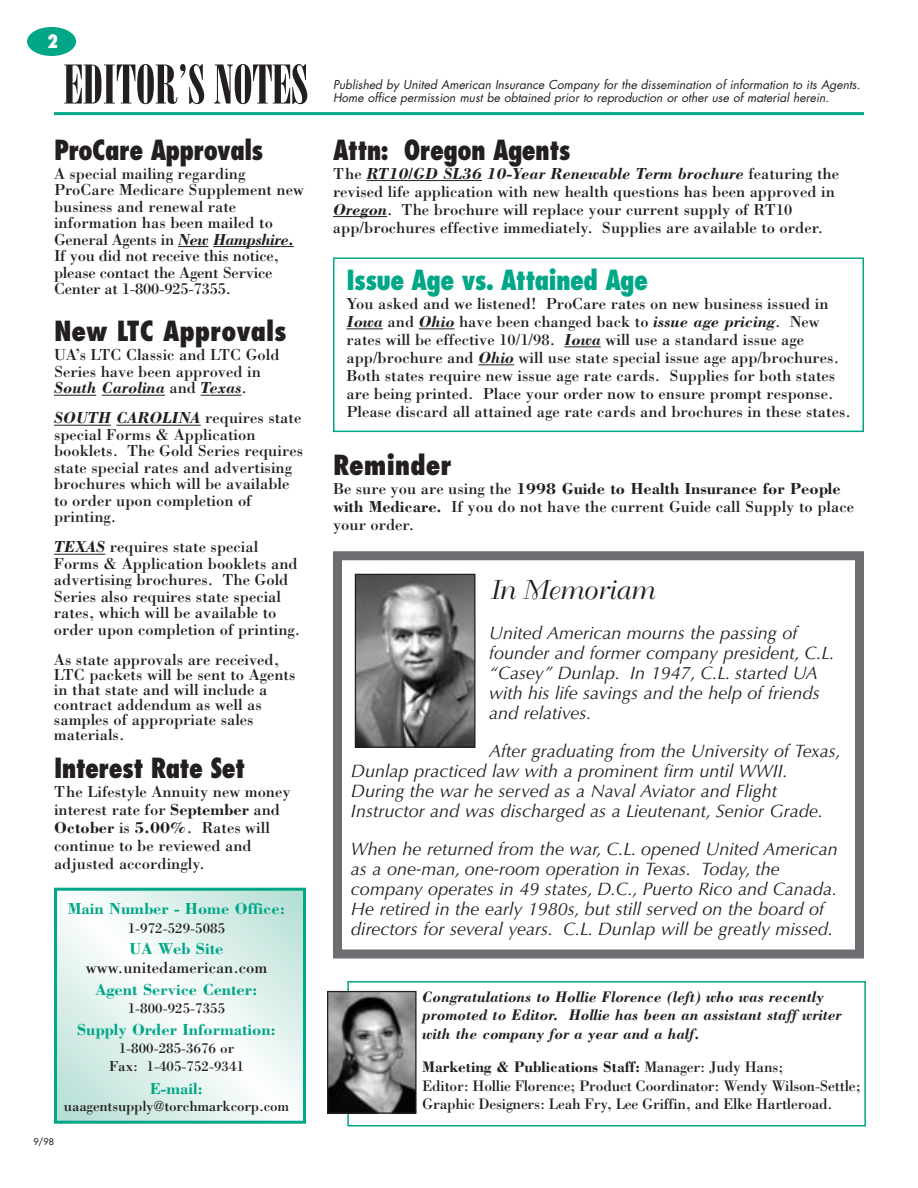
<style>
.page{position:relative;width:918px;height:1188px;background:#fff}
.page>*{position:absolute;margin:0;border:0;box-sizing:border-box;transform-origin:0 0}
.t1{font:54px "Bodoni Poster Compressed";letter-spacing:-.01em;color:#231f20;scale:.95 1}
.t2{font:800 condensed 27px "Futura";letter-spacing:-.025em;color:#231f20;scale:.95 1}
.t3{font:800 condensed 27px "Futura";color:#231f20}
.t4{font:800 condensed 27px "Futura";letter-spacing:-.025em;color:#00a786;scale:.95 1}
.t5{font:27px "Bellevue";color:#231f20}
.t6{font:italic 18px/20px "Optima";color:#231f20}
.t7{font:800 condensed 18px "Futura";color:#fff}
.t8{font:16.5px/16.5px "Bodoni";color:#231f20}
.t9{font:700 16.5px "Bodoni";color:#00a786}
.t10{font:15.75px/18.8px "Bodoni";letter-spacing:-.015em;color:#231f20}
.t11{font:italic 700 15.75px/18.8px "Bodoni";color:#231f20}
.t12{font:15px/17.2px "Bodoni";color:#231f20;text-align:center}
.t13{font:italic 12px/13.5px "Futura";color:#231f20}
.t14{font:9px "Futura";color:#231f20}
.s1{font-weight:700;font-style:italic}
.s2{font-weight:700}
</style>
<div class="page">
<div style="left:333px;top:257px;width:531px;height:175px;border:2px solid #00a786"></div>
<svg style="left:58px;top:892px;width:244px;height:228px"></svg>
<div style="left:54px;top:888px;width:252px;height:236px;border:3px solid #00a786"></div>
<hr style="left:54px;top:112px;width:810px;height:3px;background:#00a786">
<div style="left:27px;top:27px;width:49px;height:29px;background:#00a786;border-radius:50%"></div>
<hr style="left:178px;top:246px;width:30px;height:1px;background:#231f20">
<hr style="left:213px;top:246px;width:68px;height:1px;background:#231f20">
<svg style="left:281px;top:246px;width:13px;height:1px"></svg>
<hr style="left:54px;top:395px;width:42px;height:1px;background:#231f20">
<svg style="left:102px;top:395px;width:26px;height:1px"></svg>
<hr style="left:128px;top:395px;width:37px;height:1px;background:#231f20">
<hr style="left:210px;top:395px;width:32px;height:1px;background:#231f20">
<hr style="left:54px;top:425px;width:57px;height:1px;background:#231f20">
<hr style="left:116px;top:425px;width:85px;height:1px;background:#231f20">
<hr style="left:54px;top:554px;width:51px;height:1px;background:#231f20">
<div style="left:347px;top:981px;width:519px;height:145px;border:2px solid #00a786"></div>
<img style="left:329px;top:993px;width:86px;height:119px">
<div style="left:327px;top:991px;width:90px;height:123px;border:1px solid #231f20"></div>
<svg style="left:366px;top:180px;width:12px;height:1px"></svg>
<hr style="left:378px;top:180px;width:104px;height:1px;background:#231f20">
<svg style="left:333px;top:216px;width:19px;height:1px"></svg>
<hr style="left:352px;top:216px;width:35px;height:1px;background:#231f20">
<div style="left:333px;top:551px;width:531px;height:407px;border:9px solid #6c6d70"></div>
<img style="left:357px;top:576px;width:116px;height:170px">
<div style="left:355px;top:574px;width:120px;height:174px;border:1px solid #231f20"></div>
<hr style="left:346px;top:328px;width:37px;height:1px;background:#231f20">
<hr style="left:419px;top:328px;width:36px;height:1px;background:#231f20">
<hr style="left:564px;top:346px;width:37px;height:1px;background:#231f20">
<hr style="left:478px;top:364px;width:36px;height:1px;background:#231f20">
<p class="t7" style="left:47px;top:34px;width:12px">2</p>
<h1 class="t1" style="left:63px;top:64px;width:259px">EDITOR’S NOTES</h1>
<h2 class="t2" style="left:54px;top:138px;width:222px">ProCare Approvals</h2>
<p class="t8" style="left:54px;top:167px;width:252px">A special mailing regarding<br>ProCare Medicare Supplement new business and renewal rate information has been mailed to<br>General Agents in <span class="s1">New Hampshire.<br></span>If you did not receive this notice, please contact the Agent Service<br>Center at 1-800-925-7355.</p>
<h2 class="t3" style="left:54px;top:320px;width:234px">New LTC Approvals</h2>
<p class="t8" style="left:54px;top:348px;width:227px">UA’s LTC Classic and LTC Gold<br>Series have been approved in<br><span class="s1">South Carolina</span> and <span class="s1">Texas</span>.</p>
<p class="t8" style="left:54px;top:411px;width:251px"><span class="s1">SOUTH CAROLINA</span> requires state special Forms &amp; Application booklets. The Gold Series requires state special rates and advertising brochures which will be available to order upon completion of printing.</p>
<p class="t8" style="left:54px;top:540px;width:248px"><span class="s1">TEXAS</span> requires state special Forms &amp; Application booklets and advertising brochures. The Gold Series also requires state special rates, which will be available to order upon completion of printing.</p>
<p class="t8" style="left:54px;top:654px;width:243px;line-height:15px">As state approvals are received,<br>LTC packets will be sent to Agents in that state and will include a contract addendum as well as samples of appropriate sales materials.</p>
<h2 class="t2" style="left:54px;top:756px;width:203px">Interest Rate Set</h2>
<p class="t8" style="left:54px;top:784px;width:238px;line-height:18px">The Lifestyle Annuity new money interest rate for <span class="s2">September</span> and<br><span class="s2">October</span> is <span class="s2">5.00%</span>. Rates will continue to be reviewed and adjusted accordingly.</p>
<p class="t14" style="left:33px;top:1137px;width:22px">9/98</p>
<p class="t9" style="left:68px;top:903px;width:219px">Main Number - Home Office:</p>
<p class="t12" style="left:128px;top:921px;width:99px">1-972-529-5085</p>
<p class="t9" style="left:130px;top:943px;width:95px">UA Web Site</p>
<p class="t8" style="left:86px;top:961px;width:183px">www.unitedamerican.com</p>
<p class="t9" style="left:95px;top:983px;width:164px">Agent Service Center:</p>
<p class="t12" style="left:128px;top:1001px;width:99px">1-800-925-7355</p>
<p class="t9" style="left:77px;top:1023px;width:201px">Supply Order Information:</p>
<p class="t12" style="left:109px;top:1041px;width:136px">1-800-285-3676 or<br>Fax: 1-405-752-9341</p>
<p class="t9" style="left:150px;top:1083px;width:55px">E-mail:</p>
<p class="t12" style="left:64px;top:1099px;width:227px">uaagentsupply@torchmarkcorp.com</p>
<p class="t13" style="left:333px;top:79px;width:531px">Published by United American Insurance Company for the dissemination of information to its Agents.<br>Home office permission must be obtained prior to reproduction or other use of material herein.</p>
<h2 class="t2" style="left:333px;top:138px;width:252px">Attn: Oregon Agents</h2>
<p class="t8" style="left:333px;top:166px;width:508px;line-height:18px">The <span class="s1">RT10/GD SL36 10-Year Renewable Term brochure</span> featuring the revised life application with new health questions has been approved in <span class="s1">Oregon</span>. The brochure will replace your current supply of RT10 app/brochures effective immediately. Supplies are available to order.</p>
<h2 class="t4" style="left:346px;top:268px;width:319px">Issue Age vs. Attained Age</h2>
<p class="t8" style="left:346px;top:296px;width:506px;line-height:18px">You asked and we listened! ProCare rates on new business issued in <span class="s1">Iowa</span> and <span class="s1">Ohio</span> have been changed back to <span class="s1">issue age pricing</span>. New rates will be effective 10/1/98. <span class="s1">Iowa</span> will use a standard issue age app/brochure and <span class="s1">Ohio</span> will use state special issue age app/brochures.<br>Both states require new issue age rate cards. Supplies for both states are being printed. Place your order now to ensure prompt response.<br>Please discard all attained age rate cards and brochures in these states.</p>
<h2 class="t3" style="left:333px;top:454px;width:120px">Reminder</h2>
<p class="t8" style="left:333px;top:482px;width:523px;line-height:18px">Be sure you are using the <span class="s2">1998 Guide to Health Insurance for People with Medicare.</span> If you do not have the current Guide call Supply to place your order.</p>
<h2 class="t5" style="left:489px;top:579px;width:166px">In Memoriam</h2>
<p class="t6" style="left:489px;top:625px;width:347px">United American mourns the passing of founder and former company president, C.L. “Casey” Dunlap. In 1947, C.L. started UA with his life savings and the help of friends and relatives.</p>
<p class="t6" style="left:351px;top:743px;width:491px;text-indent:138px">After graduating from the University of Texas, Dunlap practiced law with a prominent firm until WWII.<br>During the war he served as a Naval Aviator and Flight Instructor and was discharged as a Lieutenant, Senior Grade.</p>
<p class="t6" style="left:351px;top:841px;width:488px">When he returned from the war, C.L. opened United American as a one-man, one-room operation in Texas. Today, the company operates in 49 states, D.C., Puerto Rico and Canada.<br>He retired in the early 1980s, but still served on the board of directors for several years. C.L. Dunlap will be greatly missed.</p>
<p class="t11" style="left:422px;top:988px;width:421px">Congratulations to Hollie Florence (left) who was recently promoted to Editor. Hollie has been an assistant staff writer with the company for a year and a half.</p>
<p class="t10" style="left:422px;top:1059px;width:440px"><span class="s2">Marketing &amp; Publications Staff:</span> Manager: Judy Hans;<br>Editor: Hollie Florence; Product Coordinator: Wendy Wilson-Settle;<br>Graphic Designers: Leah Fry, Lee Griffin, and Elke Hartleroad.</p>
</div>
